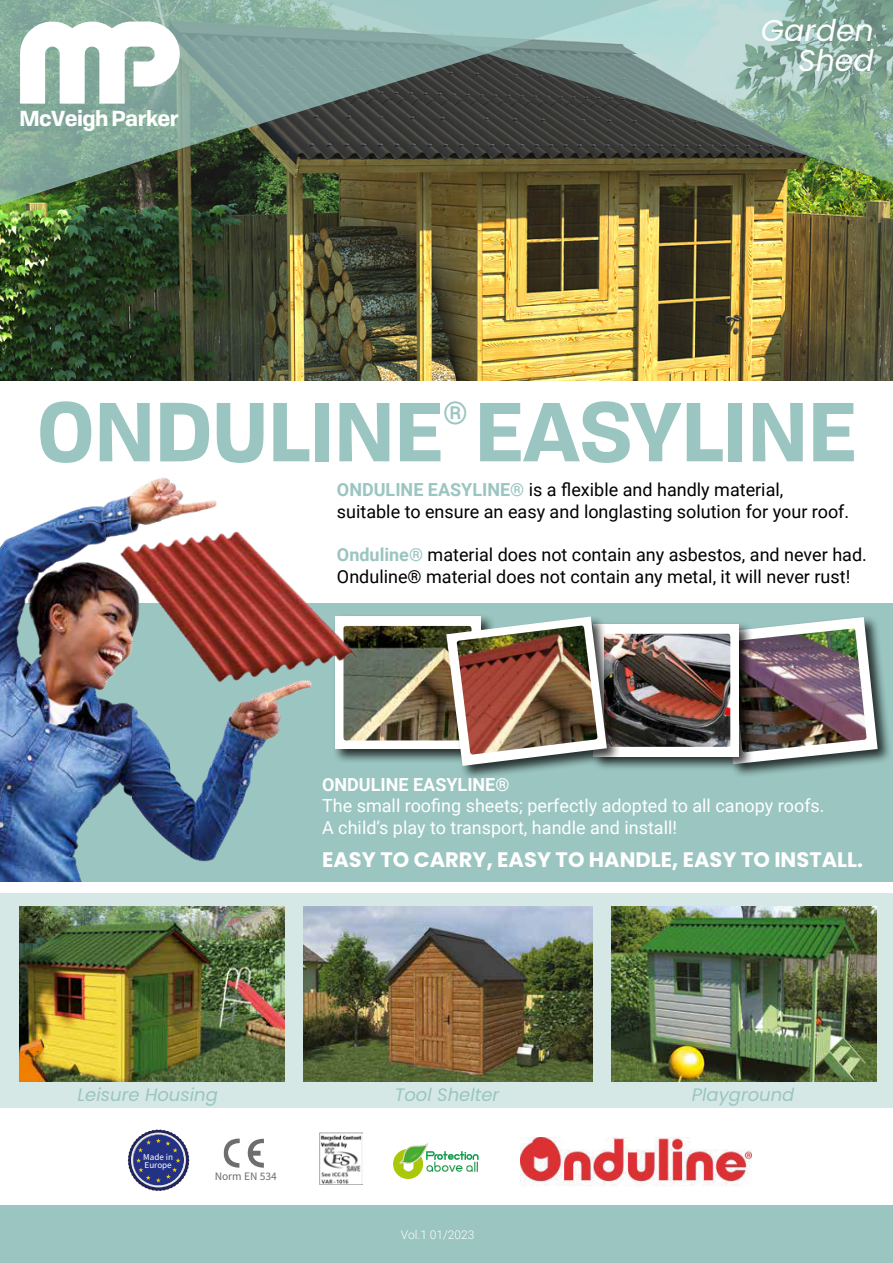
<style>
.page{position:relative;width:893px;height:1263px;background:#fff}
.page>*{position:absolute;margin:0;border:0;box-sizing:border-box;transform-origin:0 0}
.t1{font:700 81px "Tofino Pro Personal";color:#9ac5c1}
.t2{font:700 31.5px "Roboto";color:#9ac5c1}
.t3{font:italic 30px/30px "Poppins";color:#fff;text-align:right}
.t4{font:700 21px "Poppins";color:#fff}
.t5{font:700 21px "Tofino Pro Personal";letter-spacing:-.03em;color:#fff}
.t6{font:18px/21.6px "Roboto";color:#000}
.t7{font:18px/21.6px "Roboto";color:#fff}
.t8{font:italic 18px "Poppins";color:#9ac5c1}
.t9{font:700 18px "Roboto";color:#fff}
.t10{font:300 12px "Roboto";color:#fff}
.t11{font:11.4px "Source Sans Pro";color:#6e6e6e}
.t12{font:9px/7.8px "Source Sans Pro";color:#fff}
.s1{font-weight:700;color:#9ac5c1}
</style>
<div class="page">
<img style="left:0;top:183px;width:893px;height:198px">
<div style="left:0;top:603px;width:893px;height:278px;background:#9ac5c1"></div>
<div style="left:0;top:893px;width:893px;height:215px;background:#d6e8e6"></div>
<img style="left:304px;top:907px;width:288px;height:175px">
<img style="left:611px;top:907px;width:266px;height:175px">
<div style="left:717px;top:615px;width:175px;height:163px;background:#000;opacity:.75"></div>
<svg style="left:719px;top:617px;width:159px;height:147px"></svg>
<img style="left:754px;top:628px;width:113px;height:124px">
<div style="left:591px;top:621px;width:163px;height:150px;background:#000;opacity:.75"></div>
<div style="left:593px;top:624px;width:146px;height:132px;background:#fff"></div>
<img style="left:621px;top:634px;width:109px;height:113px">
<div style="left:332px;top:614px;width:163px;height:149px;background:#000;opacity:.75"></div>
<div style="left:335px;top:616px;width:145px;height:132px;background:#fff"></div>
<img style="left:343px;top:626px;width:101px;height:114px">
<svg style="left:223px;top:1138px;width:17px;height:30px"></svg>
<svg style="left:247px;top:1139px;width:17px;height:29px"></svg>
<svg style="left:128px;top:1129px;width:61px;height:62px"></svg>
<img style="left:320px;top:1133px;width:43px;height:52px">
<svg style="left:393px;top:1143px;width:85px;height:36px"></svg>
<img style="left:19px;top:907px;width:266px;height:175px">
<svg style="left:0;top:0;width:666px;height:205px;background:#6a826f"></svg>
<svg style="left:318px;top:0;width:575px;height:183px;background:#72867a"></svg>
<svg style="left:20px;top:21px;width:160px;height:83px"></svg>
<img style="left:520px;top:1138px;width:231px;height:48px">
<img style="left:359px;top:614px;width:40px;height:121px">
<img style="left:320px;top:614px;width:70px;height:118px">
<img style="left:0;top:495px;width:132px;height:386px">
<img style="left:132px;top:478px;width:188px;height:384px">
<div style="left:444px;top:615px;width:177px;height:166px;background:#000;opacity:.75"></div>
<svg style="left:446px;top:616px;width:161px;height:150px"></svg>
<img style="left:456px;top:626px;width:142px;height:129px">
<div style="left:0;top:1205px;width:893px;height:58px;background:#9ac5c1"></div>
<p class="t5" style="left:20px;top:102px;width:161px">McVeigh Parker</p>
<h3 class="t3" style="left:761px;top:16px;width:114px">Garden<br>Shed</h3>
<h1 class="t1" style="left:37px;top:365px;width:820px">ONDULINE EASYLINE</h1>
<h2 class="t2" style="left:443px;top:391px;width:26px">®</h2>
<p class="t6" style="left:337px;top:478px;width:514px"><span class="s1">ONDULINE EASYLINE®</span> is a flexible and handly material, suitable to ensure an easy and longlasting solution for your roof.</p>
<p class="t6" style="left:337px;top:543px;width:531px"><span class="s1">Onduline®</span> material does not contain any asbestos, and never had.<br>Onduline® material does not contain any metal, it will never rust!</p>
<p class="t9" style="left:322px;top:772px;width:189px">ONDULINE EASYLINE®</p>
<p class="t7" style="left:322px;top:794px;width:504px">The small roofing sheets; perfectly adopted to all canopy roofs.<br>A child’s play to transport, handle and install!</p>
<p class="t4" style="left:322px;top:847px;width:543px">EASY TO CARRY, EASY TO HANDLE, EASY TO INSTALL.</p>
<p class="t8" style="left:77px;top:1084px;width:142px">Leisure Housing</p>
<p class="t8" style="left:395px;top:1084px;width:106px">Tool Shelter</p>
<p class="t8" style="left:692px;top:1084px;width:104px">Playground</p>
<p class="t12" style="left:143px;top:1153px;width:31px">Made in<br>Europe</p>
<p class="t11" style="left:215px;top:1168px;width:64px">Norm EN 534</p>
<p class="t10" style="left:401px;top:1226px;width:75px">Vol.1 01/2023</p>
</div>
